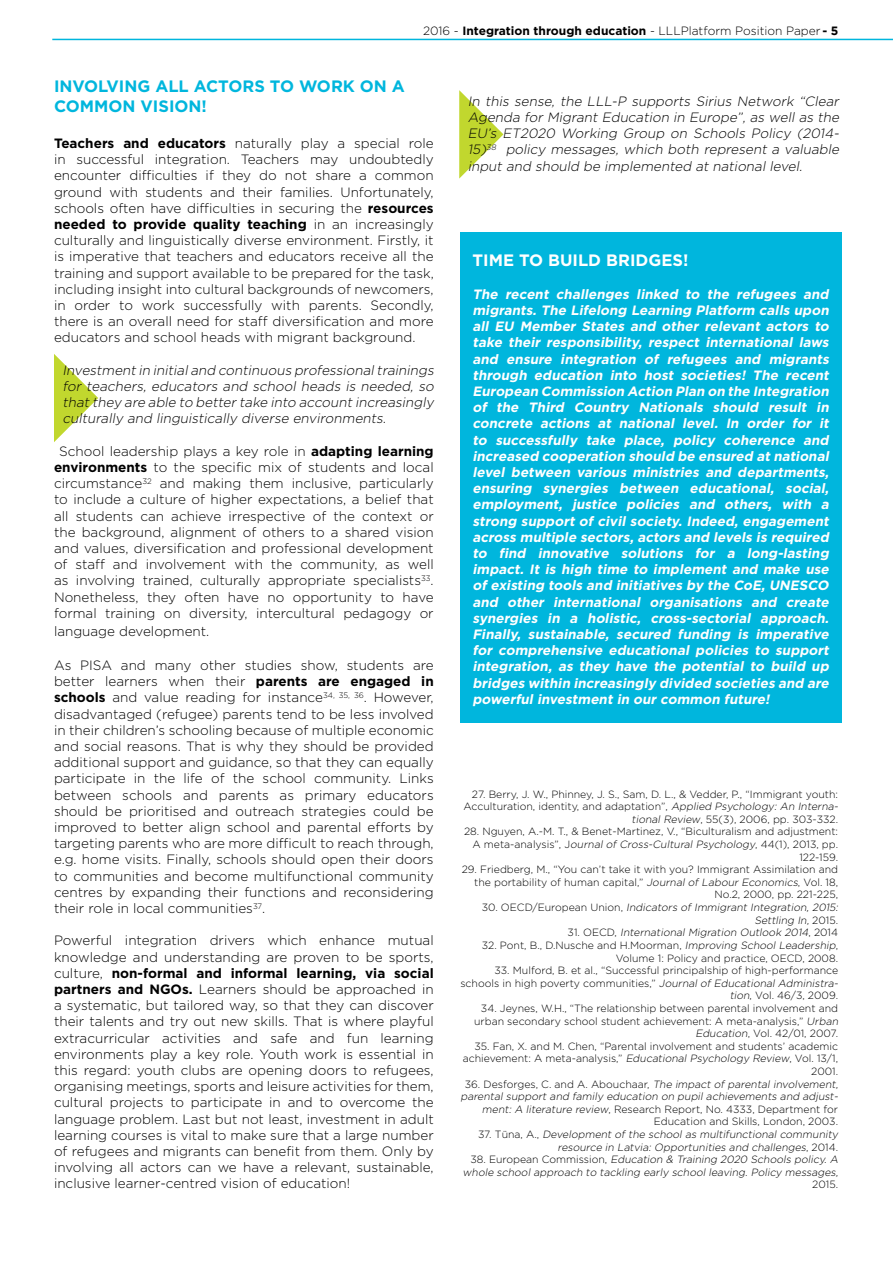
<style>
.page{position:relative;width:893px;height:1263px;background:#fff}
.page>*{position:absolute;margin:0;border:0;box-sizing:border-box;transform-origin:0 0}
.t1{font:700 16.5px/19.8px "Gotham HTF";color:#00b6dd}
.t2{font:700 16.5px "Gotham HTF";color:#fff}
.t3{font:300 13.5px/16.2px "Gotham HTF";color:#000;text-align:justify}
.t4{font:italic 700 13.5px/16.2px "Gotham HTF";color:#fff;text-align:justify}
.t5{font:italic 300 13.5px/16.2px "Gotham HTF";color:#000;text-align:justify}
.t6{font:300 12px "Gotham HTF";color:#000}
.t7{font:300 10.5px/12.6px "Gotham HTF";color:#000;text-align:right}
.t8{font:italic 300 10.5px/12.6px "Gotham HTF";color:#000;text-align:right}
.s1{font-weight:700}
.s2{font-family:"Gotham";font-weight:700}
.s3{font-style:italic}
.s4{font-style:normal}
</style>
<div class="page">
<hr style="left:52px;top:39px;width:841px;height:1px;background:#00b6dd">
<svg style="left:54px;top:354px;width:44px;height:88px"></svg>
<svg style="left:459px;top:90px;width:44px;height:89px"></svg>
<div style="left:460px;top:233px;width:381px;height:490px;background:#00b6dd"></div>
<p class="t6" style="left:423px;top:24px;width:417px">2016 - <span class="s1">Integration through education</span> - LLLPlatform Position Paper <span class="s2">- 5</span></p>
<p class="t1" style="left:54px;top:76px;width:352px">INVOLVING ALL ACTORS TO WORK ON A<br>COMMON VISION!</p>
<p class="t3" style="left:54px;top:135px;width:381px"><span class="s1">Teachers and educators</span> naturally play a special role in successful integration. Teachers may undoubtedly encounter difficulties if they do not share a common ground with students and their families. Unfortunately, schools often have difficulties in securing the <span class="s1">resources needed to provide quality teaching</span> in an increasingly culturally and linguistically diverse environment. Firstly, it is imperative that teachers and educators receive all the training and support available to be prepared for the task, including insight into cultural backgrounds of newcomers, in order to work successfully with parents. Secondly, there is an overall need for staff diversification and more educators and school heads with migrant background.</p>
<p class="t5" style="left:63px;top:362px;width:375px">Investment in initialand continuous professionaltrainings for teachers, educators and school heads is needed, so that they are able to better take into account increasingly culturally and linguistically diverse environments.</p>
<p class="t3" style="left:54px;top:443px;width:381px;text-align:center">School leadership plays a key role in <span class="s1">adapting learning environments</span> to the specific mix of students and local circumstance<sup>32</sup> and making them inclusive, particularly to include a culture of higher expectations, a belief that all students can achieve irrespective of the context or the background, alignment of others to a shared vision and values, diversification and professional development of staff and involvement with the community, as well as involving trained, culturally appropriate specialists<sup>33</sup>.<br>Nonetheless, they often have no opportunity to have formal training on diversity, intercultural pedagogy or</p>
<p class="t3" style="left:54px;top:623px;width:157px">language development.</p>
<p class="t3" style="left:54px;top:657px;width:381px">As PISA and many other studies show, students are better learners when their <span class="s1">parents are engaged in schools</span> and value reading for instance<sup>34,</sup> <sup>35,</sup> <sup>36</sup>. However, disadvantaged (refugee) parents tend to be less involved in their children’s schooling because of multiple economic and social reasons. That is why they should be provided additional support and guidance, so that they can equally participate in the life of the school community. Links between schools and parents as primary educators should be prioritised and outreach strategies could be improved to better align school and parental efforts by targeting parents who are more difficult to reach through, e.g. home visits. Finally, schools should open their doors to communities and become multifunctional community centres by expanding their functions and reconsidering their role in local communities<sup>37</sup>.</p>
<p class="t3" style="left:54px;top:932px;width:381px">Powerful integration drivers which enhance mutual knowledge and understanding are proven to be sports, culture, <span class="s1">non-formal and informal learning, via social partners and NGOs.</span> Learners should be approached in a systematic, but tailored way, so that they can discover their talents and try out new skills. That is where playful extracurricular activities and safe and fun learning environments play a key role. Youth work is essential in this regard: youth clubs are opening doors to refugees, organising meetings, sports and leisure activities for them, cultural projects to participate in and to overcome the language problem. Last but not least, investment in adult learning courses is vital to make sure that a large number of refugees and migrants can benefit from them. Only by involving all actors can we have a relevant, sustainable, inclusive learner-centred vision of education!</p>
<p class="t5" style="left:468px;top:93px;width:375px">In this sense, the LLL-P supports Sirius Network “Clear Agenda for Migrant Education in Europe”, as well as the EU’s ET2020 Working Group on Schools Policy (2014- 15)<sup>38</sup> policy messages, which both represent a valuable input and should be implemented at national level.</p>
<p class="t2" style="left:472px;top:251px;width:217px">TIME TO BUILD BRIDGES!</p>
<p class="t4" style="left:472px;top:285px;width:360px">The recent challenges linked to the refugees and migrants. The Lifelong Learning Platform calls upon all EU Member States and other relevant actors to take their responsibility, respect international laws and ensure integration of refugees and migrants through education into host societies! The recent European Commission Action Plan on the Integration of the Third Country Nationals should result in concrete actions at national level. In order for it to successfully take place, policy coherence and increased cooperation should be ensured at national level between various ministries and departments, ensuring synergies between educational, social, employment, justice policies and others, with a strong support of civil society. Indeed, engagement across multiple sectors, actors and levels is required to find innovative solutions for a long-lasting impact. It is high time to implement and make use of existing tools and initiatives by the CoE, UNESCO and other international organisations and create synergies in a holistic, cross-sectorial approach.<br>Finally, sustainable, secured funding is imperative for comprehensive educational policies to support integration, as they have the potential to build up bridges within increasingly divided societies and are powerful investment in our common future!</p>
<p class="t7" style="left:464px;top:787px;width:378px">27. Berry, J. W., Phinney, J. S., Sam, D. L., &amp; Vedder, P., “Immigrant youth:<br>Acculturation, identity, and adaptation”, <span class="s3">Applied Psychology: An Interna&shy;tional Review</span>, 55(3), 2006, pp. 303-332.</p>
<p class="t7" style="left:464px;top:825px;width:376px">28. Nguyen, A.-M. T., &amp; Benet-Martinez, V., “Biculturalism and adjustment:<br>A m eta -a n a l ys i s” , J <span class="s3">ournal of Cross-Cultural Psychology</span>, 44 (1 ) , 2 01 3 , p p .<br>122-159.</p>
<p class="t7" style="left:462px;top:863px;width:378px">29. Friedberg, M., “You can’t take it with you? Immigrant Assimilation and the portability of human capital,” <span class="s3">Journal of Labour Economics</span>, Vol. 18,<br>No.2, 2000, pp. 221-225,</p>
<p class="t8" style="left:482px;top:901px;width:360px"><span class="s4">3 0 . O E C D/ E u ro p e a n U n i o n ,</span> Indicators of Immigrant Integration, 2015:<br>Settling In, <span class="s4">2 01 5 .</span></p>
<p class="t8" style="left:568px;top:926px;width:272px"><span class="s4">3 1 . O E C D,</span> International Migration Outlook 2014<span class="s4">, 2 0 1 4</span></p>
<p class="t7" style="left:482px;top:939px;width:358px">32. Pont, B., D.Nusche and H.Moorman, <span class="s3">Improving School Leadership</span>,<br>Volume 1: Policy and practice, OECD, 2008.</p>
<p class="t7" style="left:460px;top:964px;width:381px">33. Mulford, B. et al., “Successful principalship of high-performance schools in high poverty communities,” <span class="s3">Journal of Educational Administra&shy;tion</span>, Vol. 46/3, 2009.</p>
<p class="t7" style="left:474px;top:1002px;width:367px">34. Jeynes, W.H., “The relationship between parental involvement and urban secondary school student achievement: A meta-analysis,” <span class="s3">Urban<br>Education</span>, Vol. 42/01, 2007.</p>
<p class="t7" style="left:463px;top:1039px;width:377px">35. Fan, X. and M. Chen, “Parental involvement and students’ academic achievement: A meta-analysis,” <span class="s3">Educational Psychology Review</span>, Vol. 13/1,<br>2001.</p>
<p class="t8" style="left:460px;top:1077px;width:381px"><span class="s4">3 6 . D e s fo rg e s , C . a n d A . A b o u c h a a r,</span> The impact of parental involvement, parental support and family education on pupil achievements and adjust&shy;ment: A literature review<span class="s4">, Research Report, No. 4333, Department for Education and Skills, London, 2003.</span></p>
<p class="t8" style="left:478px;top:1128px;width:364px"><span class="s4">3 7. T ü n a , A . ,</span> Development of the school as multifunctional community resource in Latvia: Opportunities and challenges<span class="s4">, 2 0 1 4 .</span></p>
<p class="t8" style="left:462px;top:1153px;width:379px"><span class="s4">3 8 . E u ro p e a n Co m m i s s i o n ,</span> Education &amp; Training 2020 Schools policy. A whole school approach to tackling early school leaving. Policy messages,<br><span class="s4">2015.</span></p>
</div>
